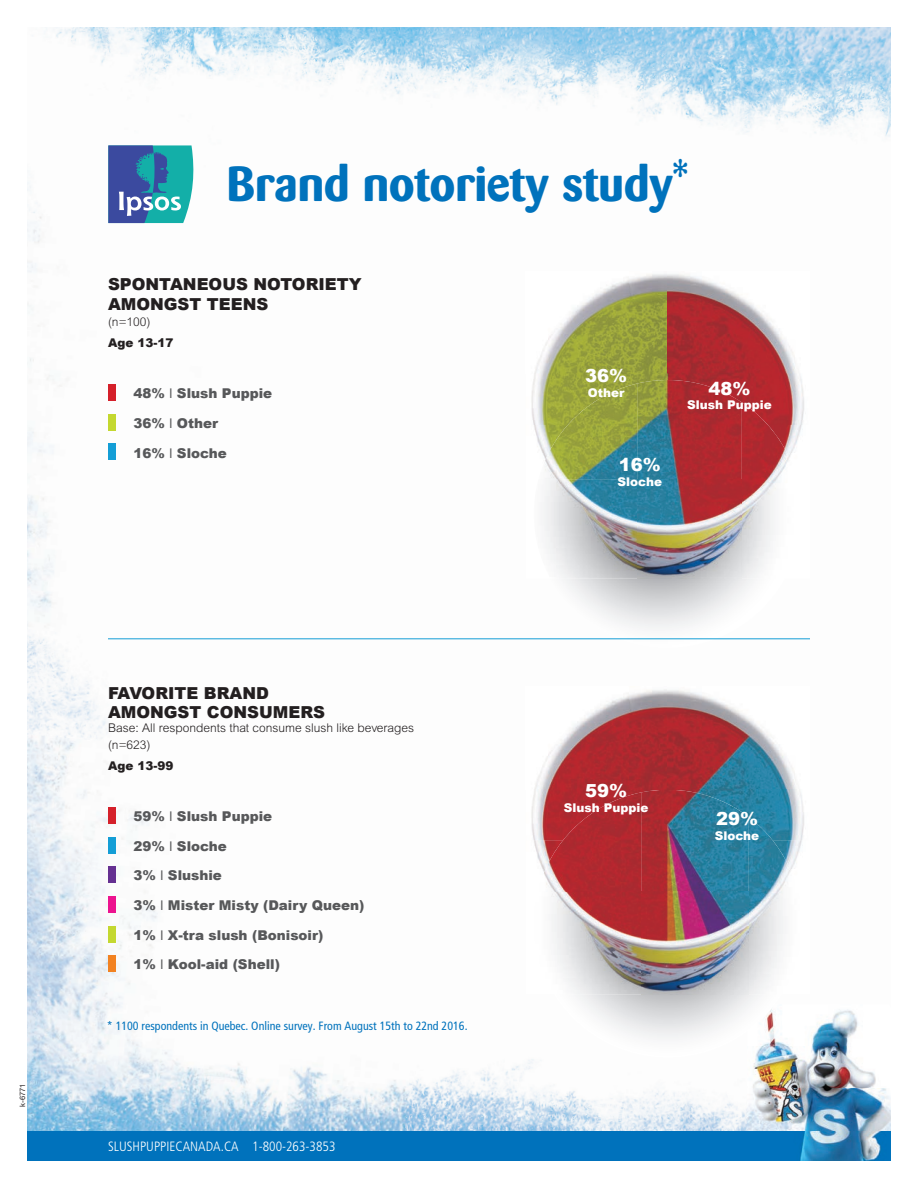
<style>
.page{position:relative;width:918px;height:1188px;background:#fff}
.page>*{position:absolute;margin:0;border:0;box-sizing:border-box;transform-origin:0 0}
.t1{font:700 48.75px "Barmeno";color:#0072bc}
.t2{font:900 18px "Arial";color:#fff}
.t3{font:900 16.5px/19.8px "Arial";color:#231f20}
.t4{font:900 13.5px/29.7px "Arial";color:#57585a}
.t5{font:300 condensed 13.5px "Frutiger";color:#fff}
.t6{font:condensed 12px "Frutiger";color:#0072bc}
.t7{font:300 12px/16.2px "Arial";color:#231f20}
.t8{font:900 12px "Arial";color:#fff}
.t9{font:900 12px "Arial";color:#231f20}
.t10{font:7.5px "Helvetica Neue LT Std";color:#231f20}
.s1{font-family:"DIN Cond";font-weight:500}
</style>
<div class="page">
<img style="left:27px;top:304px;width:89px;height:323px">
<img style="left:27px;top:27px;width:821px;height:245px">
<img style="left:27px;top:778px;width:378px;height:353px">
<img style="left:27px;top:634px;width:366px;height:144px">
<img style="left:295px;top:27px;width:596px;height:52px">
<img style="left:393px;top:247px;width:195px;height:392px">
<img style="left:405px;top:1059px;width:158px;height:72px">
<img style="left:550px;top:623px;width:158px;height:16px">
<img style="left:586px;top:261px;width:120px;height:10px">
<img style="left:563px;top:1090px;width:184px;height:41px">
<img style="left:708px;top:590px;width:102px;height:49px">
<img style="left:777px;top:590px;width:33px;height:11px">
<img style="left:848px;top:76px;width:43px;height:61px">
<div style="left:27px;top:1131px;width:864px;height:30px;background:#0072bc"></div>
<img style="left:747px;top:1004px;width:144px;height:157px">
<img style="left:551px;top:579px;width:107px;height:60px">
<img style="left:526px;top:271px;width:284px;height:154px">
<img style="left:526px;top:425px;width:12px;height:154px">
<img style="left:793px;top:425px;width:9px;height:25px">
<img style="left:538px;top:383px;width:100px;height:96px">
<img style="left:638px;top:380px;width:104px;height:99px">
<img style="left:741px;top:402px;width:52px;height:177px">
<img style="left:534px;top:479px;width:208px;height:100px">
<img style="left:531px;top:689px;width:273px;height:151px">
<img style="left:534px;top:840px;width:4px;height:18px">
<img style="left:538px;top:792px;width:103px;height:100px">
<img style="left:641px;top:790px;width:107px;height:102px">
<img style="left:748px;top:817px;width:54px;height:177px">
<img style="left:551px;top:892px;width:197px;height:102px">
<div style="left:108px;top:414px;width:8px;height:16px;background:#c4d830"></div>
<div style="left:108px;top:837px;width:8px;height:16px;background:#149ed6"></div>
<div style="left:108px;top:444px;width:8px;height:16px;background:#149ed6"></div>
<div style="left:108px;top:867px;width:8px;height:16px;background:#653091"></div>
<div style="left:108px;top:896px;width:8px;height:17px;background:#ed138f"></div>
<div style="left:108px;top:926px;width:8px;height:16px;background:#c4d830"></div>
<div style="left:108px;top:956px;width:8px;height:16px;background:#f28221"></div>
<div style="left:108px;top:385px;width:8px;height:16px;background:#d5202a"></div>
<div style="left:108px;top:807px;width:8px;height:16px;background:#d5202a"></div>
<hr style="left:108px;top:639px;width:702px;height:1px;background:#149ed6">
<svg style="left:108px;top:145px;width:85px;height:78px;background:#3e88ac"></svg>
<p class="t10" style="left:18px;top:1107px;width:25px;rotate:-90deg">k-6771</p>
<h1 class="t1" style="left:227px;top:155px;width:463px">Brand notoriety study*</h1>
<p class="t3" style="left:108px;top:274px;width:255px">SPONTANEOUS NOTORIETY<br>AMONGST TEENS</p>
<p class="t7" style="left:108px;top:314px;width:44px">(n=100)</p>
<p class="t9" style="left:108px;top:334px;width:67px">Age 13-17</p>
<p class="t4" style="left:134px;top:378px;width:140px">48% <span class="s1">I</span> Slush Puppie<br>36% <span class="s1">I</span> Other</p>
<p class="t4" style="left:134px;top:438px;width:95px">16% <span class="s1">I</span> Sloche</p>
<p class="t3" style="left:108px;top:682px;width:219px">FAVORITE BRAND<br>AMONGST CONSUMERS</p>
<p class="t7" style="left:108px;top:720px;width:308px">Base: All respondents that consume slush like beverages (n=623)</p>
<p class="t9" style="left:108px;top:757px;width:67px">Age 13-99</p>
<p class="t4" style="left:134px;top:801px;width:140px">59% <span class="s1">I</span> Slush Puppie<br>29% <span class="s1">I</span> Sloche</p>
<p class="t4" style="left:134px;top:860px;width:90px">3% <span class="s1">I</span> Slushie</p>
<p class="t4" style="left:134px;top:890px;width:232px">3% <span class="s1">I</span> Mister Misty (Dairy Queen)<br>1% <span class="s1">I</span> X-tra slush (Bonisoir)</p>
<p class="t4" style="left:134px;top:949px;width:148px">1% <span class="s1">I</span> Kool-aid (Shell)</p>
<p class="t6" style="left:107px;top:1018px;width:362px">* 1100 respondents in Quebec. Online survey. From August 15th to 22nd 2016.</p>
<p class="t5" style="left:108px;top:1139px;width:229px">SLUSHPUPPIECANADA.CA 1-800-263-3853</p>
<h2 class="t2" style="left:585px;top:363px;width:44px">36%</h2>
<p class="t8" style="left:588px;top:384px;width:38px">Other</p>
<h2 class="t2" style="left:708px;top:375px;width:44px">48%</h2>
<p class="t8" style="left:687px;top:396px;width:86px">Slush Puppie</p>
<h2 class="t2" style="left:619px;top:452px;width:44px">16%</h2>
<p class="t8" style="left:618px;top:473px;width:46px">Sloche</p>
<h2 class="t2" style="left:585px;top:778px;width:44px">59%</h2>
<p class="t8" style="left:564px;top:799px;width:86px">Slush Puppie</p>
<h2 class="t2" style="left:716px;top:806px;width:44px">29%</h2>
<p class="t8" style="left:715px;top:827px;width:46px">Sloche</p>
</div>
